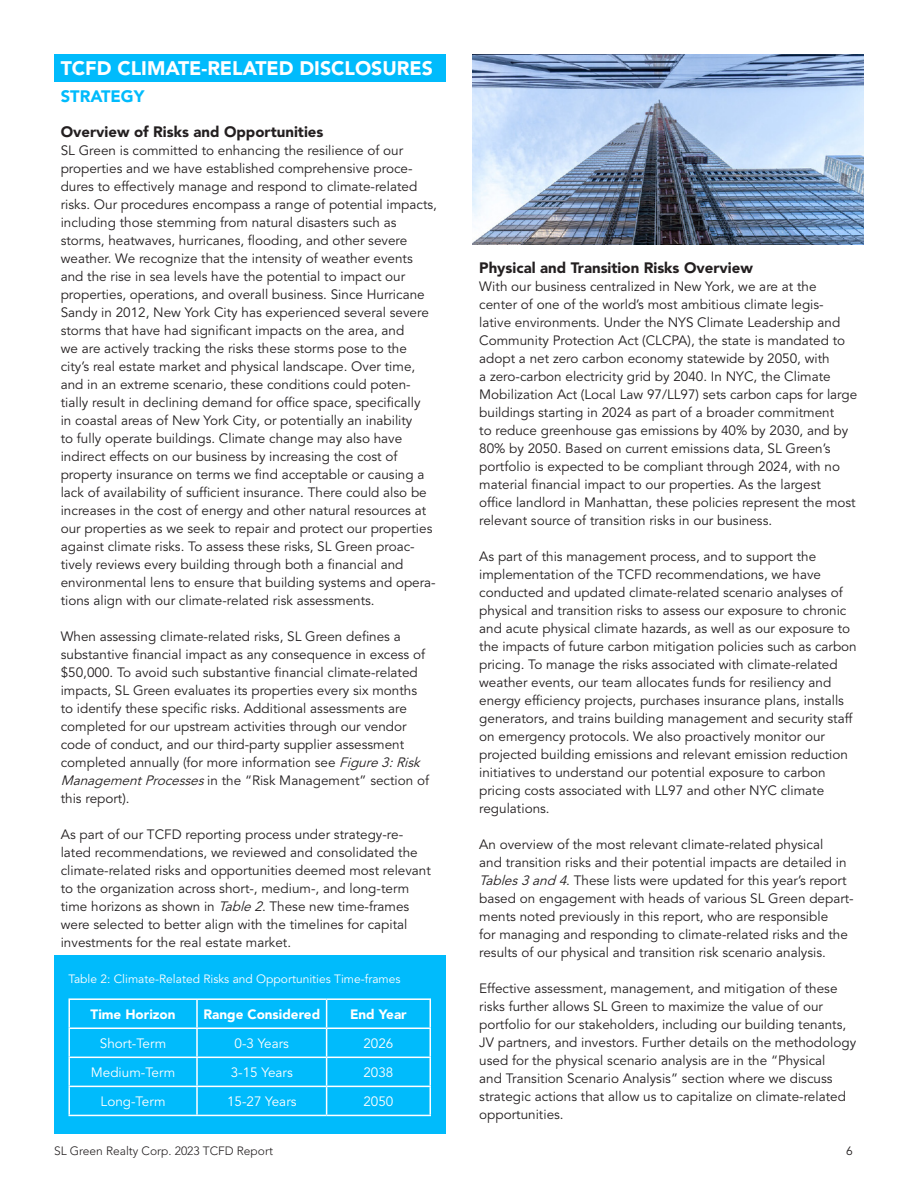
<style>
.page{position:relative;width:918px;height:1188px;background:#fff}
.page>*{position:absolute;margin:0;border:0;box-sizing:border-box;transform-origin:0 0}
.t1{font:900 19.5px "Avenir LT Pro";color:#fff}
.t2{font:900 16.5px "Avenir LT Pro";color:#00bbfc}
.t3{font:900 15px "Avenir LT Pro";color:#231f20}
.t4{font:13.5px/18px "Avenir LT Pro";color:#231f20}
.t5{font:13.5px "Avenir LT Pro";color:#fff}
.t6{font:900 13.5px "Avenir LT Pro";color:#fff}
.t7{font:12px "Avenir LT Pro";color:#fff}
.t8{font:300 12px "Avenir LT Pro";color:#231f20}
.t9{font:12px "Avenir LT Pro";color:#231f20}
.s1{font-style:italic}
</style>
<div class="page">
<div style="left:54px;top:956px;width:392px;height:178px;background:#00bbfc"></div>
<hr style="left:68px;top:1029px;width:2px;height:28px;background:#fff">
<hr style="left:196px;top:1029px;width:2px;height:28px;background:#fff">
<hr style="left:68px;top:1087px;width:2px;height:28px;background:#fff">
<hr style="left:196px;top:1087px;width:2px;height:28px;background:#fff">
<hr style="left:68px;top:1115px;width:129px;height:1px;background:#fff">
<hr style="left:197px;top:1115px;width:130px;height:1px;background:#fff">
<hr style="left:327px;top:1115px;width:104px;height:1px;background:#fff">
<hr style="left:68px;top:998px;width:129px;height:2px;background:#fff">
<hr style="left:68px;top:1000px;width:2px;height:28px;background:#fff">
<hr style="left:197px;top:998px;width:130px;height:2px;background:#fff">
<hr style="left:196px;top:1000px;width:2px;height:28px;background:#fff">
<hr style="left:327px;top:998px;width:104px;height:2px;background:#fff">
<hr style="left:68px;top:1028px;width:129px;height:1px;background:#fff">
<hr style="left:197px;top:1028px;width:130px;height:1px;background:#fff">
<hr style="left:327px;top:1028px;width:104px;height:1px;background:#fff">
<hr style="left:68px;top:1057px;width:129px;height:1px;background:#fff">
<hr style="left:68px;top:1058px;width:2px;height:28px;background:#fff">
<hr style="left:197px;top:1057px;width:130px;height:1px;background:#fff">
<hr style="left:196px;top:1058px;width:2px;height:28px;background:#fff">
<hr style="left:327px;top:1057px;width:104px;height:1px;background:#fff">
<svg style="left:326px;top:1000px;width:1px;height:115px"></svg>
<svg style="left:430px;top:1000px;width:1px;height:115px"></svg>
<hr style="left:68px;top:1086px;width:129px;height:1px;background:#fff">
<hr style="left:197px;top:1086px;width:130px;height:1px;background:#fff">
<hr style="left:327px;top:1086px;width:104px;height:1px;background:#fff">
<img style="left:472px;top:54px;width:392px;height:190px">
<div style="left:54px;top:54px;width:392px;height:28px;background:#00bbfc"></div>
<p class="t1" style="left:61px;top:57px;width:374px">TCFD CLIMATE-RELATED DISCLOSURES</p>
<p class="t2" style="left:61px;top:86px;width:85px">STRATEGY</p>
<p class="t3" style="left:61px;top:122px;width:264px">Overview of Risks and Opportunities</p>
<p class="t4" style="left:61px;top:141px;width:378px">SL Green is committed to enhancing the resilience of our properties and we have established comprehensive proce&shy;dures to effectively manage and respond to climate-related risks. Our procedures encompass a range of potential impacts, including those stemming from natural disasters such as storms, heatwaves, hurricanes, flooding, and other severe weather. We recognize that the intensity of weather events and the rise in sea levels have the potential to impact our properties, operations, and overall business. Since Hurricane Sandy in 2012, New York City has experienced several severe storms that have had significant impacts on the area, and<br>we are actively tracking the risks these storms pose to the city’s real estate market and physical landscape. Over time, and in an extreme scenario, these conditions could poten&shy;tially result in declining demand for office space, specifically<br>in coastal areas of New York City, or potentially an inability<br>to fully operate buildings. Climate change may also have indirect effects on our business by increasing the cost of property insurance on terms we find acceptable or causing a lack of availability of sufficient insurance. There could also be increases in the cost of energy and other natural resources at our properties as we seek to repair and protect our properties against climate risks. To assess these risks, SL Green proac&shy;tively reviews every building through both a financial and environmental lens to ensure that building systems and opera&shy;tions align with our climate-related risk assessments.</p>
<p class="t4" style="left:61px;top:627px;width:370px">When assessing climate-related risks, SL Green defines a substantive financial impact as any consequence in excess of $50,000. To avoid such substantive financial climate-related impacts, SL Green evaluates its properties every six months to identify these specific risks. Additional assessments are completed for our upstream activities through our vendor code of conduct, and our third-party supplier assessment completed annually (for more information see <span class="s1">Figure3:Risk ManagementProcesses</span>in the “Risk Management” section of this report).</p>
<p class="t4" style="left:61px;top:825px;width:372px">As part of our TCFD reporting process under strategy-re&shy;lated recommendations, we reviewed and consolidated the climate-related risks and opportunities deemed most relevant to the organization across short-, medium-, and long-term time horizons as shown in <span class="s1">Table2</span>. These new time-frames were selected to better align with the timelines for capital investments for the real estate market.</p>
<p class="t7" style="left:68px;top:971px;width:334px">Table 2: Climate-Related Risks and Opportunities Time-frames</p>
<p class="t6" style="left:91px;top:1006px;width:86px">Time Horizon</p>
<p class="t6" style="left:203px;top:1006px;width:118px">Range Considered</p>
<p class="t6" style="left:350px;top:1006px;width:58px">End Year</p>
<p class="t5" style="left:100px;top:1035px;width:68px">Short-Term</p>
<p class="t5" style="left:235px;top:1035px;width:56px">0-3 Years</p>
<p class="t5" style="left:363px;top:1035px;width:32px">2026</p>
<p class="t5" style="left:91px;top:1064px;width:86px">Medium-Term</p>
<p class="t5" style="left:231px;top:1064px;width:64px">3-15 Years</p>
<p class="t5" style="left:363px;top:1064px;width:32px">2038</p>
<p class="t5" style="left:101px;top:1093px;width:66px">Long-Term</p>
<p class="t5" style="left:227px;top:1093px;width:71px">15-27 Years</p>
<p class="t5" style="left:363px;top:1093px;width:32px">2050</p>
<p class="t3" style="left:479px;top:259px;width:275px">Physical and Transition Risks Overview</p>
<p class="t4" style="left:479px;top:278px;width:379px">With our business centralized in New York, we are at the center of one of the world’s most ambitious climate legis&shy;lative environments. Under the NYS Climate Leadership and Community Protection Act (CLCPA), the state is mandated to adopt a net zero carbon economy statewide by 2050, with<br>a zero-carbon electricity grid by 2040. In NYC, the Climate Mobilization Act (Local Law 97/LL97) sets carbon caps for large buildings starting in 2024 as part of a broader commitment<br>to reduce greenhouse gas emissions by 40% by 2030, and by 80% by 2050. Based on current emissions data, SL Green’s portfolio is expected to be compliant through 2024, with no material financial impact to our properties. As the largest office landlord in Manhattan, these policies represent the most relevant source of transition risks in our business.</p>
<p class="t4" style="left:479px;top:548px;width:379px">As part of this management process, and to support the implementation of the TCFD recommendations, we have conducted and updated climate-related scenario analyses of physical and transition risks to assess our exposure to chronic and acute physical climate hazards, as well as our exposure to the impacts of future carbon mitigation policies such as carbon pricing. To manage the risks associated with climate-related weather events, our team allocates funds for resiliency and energy efficiency projects, purchases insurance plans, installs generators, and trains building management and security staff on emergency protocols. We also proactively monitor our projected building emissions and relevant emission reduction initiatives to understand our potential exposure to carbon pricing costs associated with LL97 and other NYC climate regulations.</p>
<p class="t4" style="left:479px;top:836px;width:376px">An overview of the most relevant climate-related physical<br>and transition risks and their potential impacts are detailed in <span class="s1">Tables3and4</span>. These lists were updated for this year’s report based on engagement with heads of various SL Green depart&shy;ments noted previously in this report, who are responsible<br>for managing and responding to climate-related risks and the results of our physical and transition risk scenario analysis.</p>
<p class="t4" style="left:479px;top:980px;width:378px">Effective assessment, management, and mitigation of these risks further allows SL Green to maximize the value of our portfolio for our stakeholders, including our building tenants, JV partners, and investors. Further details on the methodology used for the physical scenario analysis are in the “Physical<br>and Transition Scenario Analysis” section where we discuss strategic actions that allow us to capitalize on climate-related opportunities.</p>
<p class="t8" style="left:54px;top:1144px;width:221px">SL Green Realty Corp. 2023 TCFD Report</p>
<p class="t9" style="left:846px;top:1144px;width:8px">6</p>
</div>
